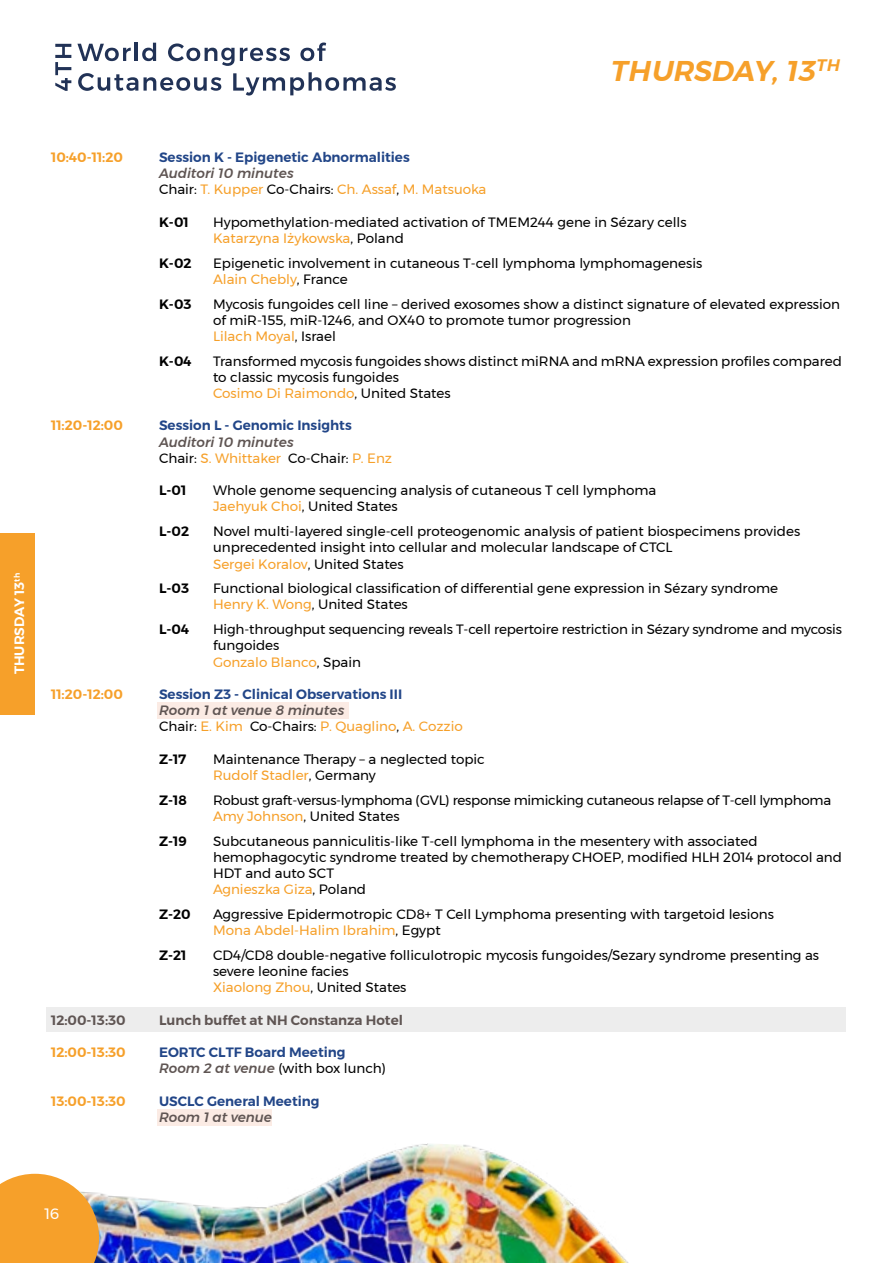
<style>
.page{position:relative;width:893px;height:1263px;background:#fff}
.page>*{position:absolute;margin:0;border:0;box-sizing:border-box;transform-origin:0 0}
.t1{font:italic 600 28.5px "Montserrat";color:#f6a02a}
.t2{font:15px "Montserrat";color:#fff}
.t3{font:13.5px/16.2px "Montserrat";color:#000}
.t4{font:600 13.5px/16.2px "Montserrat";color:#224688}
.t5{font:13.5px/16.2px "Montserrat";color:#f6a02a}
.t6{font:13.5px/16.2px "Montserrat";letter-spacing:-.02em;color:#000}
.t7{font:italic 500 13.5px/16.2px "Montserrat";color:#5f5553}
.t8{font:600 13.5px "Montserrat";color:#f6a02a}
.t9{font:600 13.5px "Montserrat";color:#000}
.t10{font:600 13.5px "Montserrat";color:#5f5553}
.t11{font:600 13.5px "Montserrat";color:#fff}
.s1{font-weight:500;font-style:italic;color:#5f5553}
.s2{color:#000}
.s3{color:#f6a02a}
.s4{font-weight:400;font-style:normal;color:#000}
.s5{font-weight:400;font-style:normal;color:#f6a02a}
.s6{font-weight:400;color:#000}
</style>
<div class="page">
<svg style="left:77px;top:44px;width:54px;height:17px"></svg>
<hr style="left:135px;top:43px;width:3px;height:18px;background:#213256">
<svg style="left:142px;top:43px;width:14px;height:18px"></svg>
<svg style="left:168px;top:43px;width:122px;height:23px"></svg>
<svg style="left:300px;top:43px;width:26px;height:18px"></svg>
<svg style="left:78px;top:73px;width:143px;height:18px"></svg>
<svg style="left:233px;top:72px;width:163px;height:24px"></svg>
<svg style="left:55px;top:44px;width:16px;height:47px"></svg>
<img style="left:99px;top:1143px;width:530px;height:120px">
<svg style="left:0;top:1174px;width:99px;height:89px;background:#f2a740"></svg>
<div style="left:157px;top:702px;width:192px;height:16px;background:#fbebe4"></div>
<div style="left:47px;top:1007px;width:799px;height:25px;background:#ededed"></div>
<div style="left:157px;top:1109px;width:115px;height:16px;background:#fbebe4"></div>
<div style="left:0;top:534px;width:35px;height:181px;background:#f6a02a"></div>
<h1 class="t1" style="left:611px;top:48px;width:231px">THURSDAY, 13<sup>TH</sup></h1>
<p class="t11" style="left:9px;top:674px;width:103px;rotate:-90deg">THURSDAY 13<sup>th</sup></p>
<p class="t8" style="left:51px;top:146px;width:74px">10:40-11:20</p>
<p class="t4" style="left:159px;top:149px;width:252px">Session K - Epigenetic Abnormalities</p>
<p class="t5" style="left:159px;top:165px;width:329px"><span class="s1">Auditori 10 minutes<br></span><span class="s2">Chair:</span> T. Kupper <span class="s2">Co-Chairs:</span> Ch. Assaf<span class="s2">,</span> M. Matsuoka</p>
<p class="t9" style="left:159px;top:211px;width:31px">K-01</p>
<p class="t3" style="left:213px;top:214px;width:475px">Hypomethylation-mediated activation of TMEM244 gene in Sézary cells<br><span class="s3">Katarzyna Iżykowska</span>, Poland</p>
<p class="t9" style="left:159px;top:252px;width:34px">K-02</p>
<p class="t3" style="left:213px;top:255px;width:491px">Epigenetic involvement in cutaneous T-cell lymphoma lymphomagenesis<br><span class="s3">Alain Chebly</span>, France</p>
<p class="t9" style="left:159px;top:293px;width:34px">K-03</p>
<p class="t3" style="left:213px;top:295px;width:629px">Mycosis fungoides cell line – derived exosomes show a distinct signature of elevated expression of miR-155, miR-1246, and OX40 to promote tumor progression<br><span class="s3">Lilach Moyal</span>, Israel</p>
<p class="t9" style="left:159px;top:350px;width:34px">K-04</p>
<p class="t3" style="left:213px;top:353px;width:630px">Transformed mycosis fungoides shows distinct miRNA and mRNA expression profiles compared to classic mycosis fungoides<br><span class="s3">Cosimo Di Raimondo</span>, United States</p>
<p class="t8" style="left:51px;top:415px;width:73px">11:20-12:00</p>
<p class="t4" style="left:159px;top:418px;width:194px">Session L - Genomic Insights</p>
<p class="t7" style="left:159px;top:434px;width:234px">Auditori 10 minutes<br><span class="s4">Chair:</span> <span class="s5">S. Whittaker</span> <span class="s4">Co-Chair:</span> <span class="s5">P. Enz</span></p>
<p class="t9" style="left:159px;top:480px;width:29px">L-01</p>
<p class="t3" style="left:213px;top:482px;width:445px">Whole genome sequencing analysis of cutaneous T cell lymphoma<br><span class="s3">Jaehyuk Choi</span>, United States</p>
<p class="t9" style="left:159px;top:521px;width:32px">L-02</p>
<p class="t3" style="left:213px;top:523px;width:589px">Novel multi-layered single-cell proteogenomic analysis of patient biospecimens provides unprecedented insight into cellular and molecular landscape of CTCL<br><span class="s3">Sergei Koralov</span>, United States</p>
<p class="t9" style="left:159px;top:578px;width:32px">L-03</p>
<p class="t3" style="left:213px;top:580px;width:567px">Functional biological classification of differential gene expression in Sézary syndrome<br><span class="s3">Henry K. Wong</span>, United States</p>
<p class="t9" style="left:159px;top:619px;width:32px">L-04</p>
<p class="t3" style="left:213px;top:621px;width:630px">High-throughput sequencing reveals T-cell repertoire restriction in Sézary syndrome and mycosis fungoides<br><span class="s3">Gonzalo Blanco</span>, Spain</p>
<p class="t8" style="left:51px;top:683px;width:73px">11:20-12:00</p>
<p class="t4" style="left:159px;top:686px;width:245px">Session Z3 - Clinical Observations III</p>
<p class="t5" style="left:159px;top:702px;width:305px"><span class="s1">Room 1 at venue 8 minutes<br></span><span class="s2">Chair:</span> E. Kim <span class="s2">Co-Chairs:</span> P. Quaglino<span class="s2">,</span> A. Cozzio</p>
<p class="t9" style="left:159px;top:748px;width:29px">Z-17</p>
<p class="t3" style="left:213px;top:751px;width:273px">Maintenance Therapy – a neglected topic<br><span class="s3">Rudolf Stadler</span>, Germany</p>
<p class="t9" style="left:159px;top:789px;width:29px">Z-18</p>
<p class="t6" style="left:213px;top:792px;width:620px">Robust graft-versus-lymphoma (GVL) response mimicking cutaneous relapse of T-cell lymphoma<br><span class="s3">Amy Johnson</span>, United States</p>
<p class="t9" style="left:159px;top:830px;width:29px">Z-19</p>
<p class="t3" style="left:213px;top:832px;width:630px">Subcutaneous panniculitis-like T-cell lymphoma in the mesentery with associated hemophagocytic syndrome treated by chemotherapy CHOEP, modified HLH 2014 protocol and HDT and auto SCT<br><span class="s3">Agnieszka Giza</span>, Poland</p>
<p class="t9" style="left:159px;top:903px;width:33px">Z-20</p>
<p class="t3" style="left:213px;top:906px;width:562px">Aggressive Epidermotropic CD8+ T Cell Lymphoma presenting with targetoid lesions<br><span class="s3">Mona Abdel-Halim Ibrahim</span>, Egypt</p>
<p class="t9" style="left:159px;top:944px;width:29px">Z-21</p>
<p class="t3" style="left:213px;top:947px;width:608px">CD4/CD8 double-negative folliculotropic mycosis fungoides/Sezary syndrome presenting as severe leonine facies<br><span class="s3">Xiaolong Zhou</span>, United States</p>
<p class="t10" style="left:51px;top:1009px;width:76px">12:00-13:30</p>
<p class="t10" style="left:159px;top:1009px;width:245px">Lunch buffet at NH Constanza Hotel</p>
<p class="t8" style="left:51px;top:1041px;width:76px">12:00-13:30</p>
<p class="t4" style="left:159px;top:1044px;width:229px">EORTC CLTF Board Meeting<br><span class="s1">Room 2 at venue</span> <span class="s6">(with box lunch)</span></p>
<p class="t8" style="left:51px;top:1090px;width:76px">13:00-13:30</p>
<p class="t4" style="left:159px;top:1093px;width:162px">USCLC General Meeting</p>
<p class="t7" style="left:159px;top:1109px;width:115px">Room 1 at venue</p>
<p class="t2" style="left:44px;top:1202px;width:17px">16</p>
</div>
